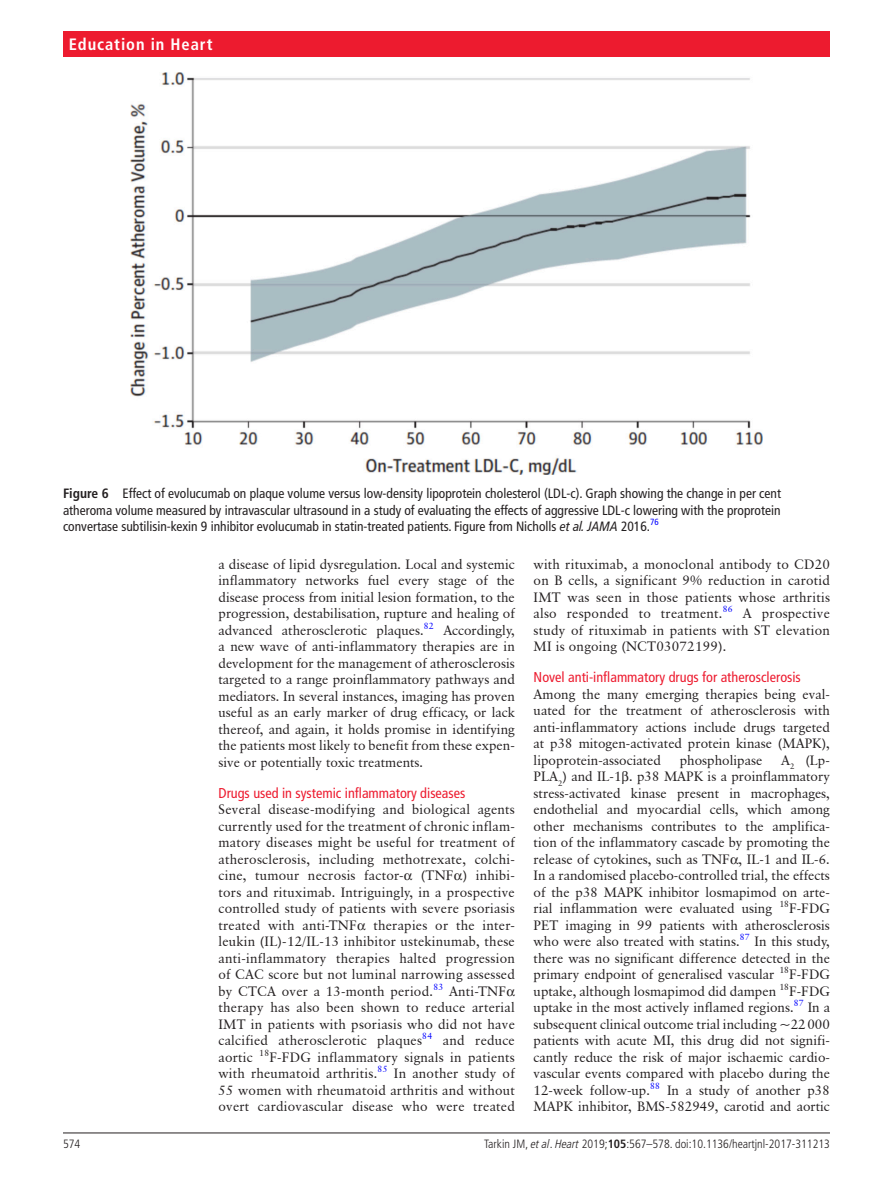
<style>
.page{position:relative;width:893px;height:1191px;background:#fff}
.page>*{position:absolute;margin:0;border:0;box-sizing:border-box;transform-origin:0 0}
.t1{font:700 condensed 16.5px "Frutiger LT Pro";letter-spacing:.055em;color:#fff}
.t2{font:condensed 14.25px "Frutiger LT Pro";color:#ed1b2f}
.t3{font:13.5px/16.5px "Classical Garamond BT";letter-spacing:.015em;color:#231f20;text-align:justify}
.t4{font:condensed 13.5px/16.5px "Frutiger LT Pro";color:#231f20;text-align:justify}
.t5{font:300 condensed 12px "Frutiger LT Pro";color:#231f20}
.s1{font-weight:700}
.s2{font-style:italic}
</style>
<div class="page">
<hr style="left:63px;top:1132px;width:767px;height:1px;background:#231f20">
<div style="left:63px;top:31px;width:767px;height:25px;background:#ed1b2f"></div>
<img style="left:130px;top:72px;width:633px;height:402px">
<p class="t1" style="left:69px;top:34px;width:145px">Education in Heart</p>
<p class="t4" style="left:63px;top:485px;width:719px"><span class="s1">Figure 6</span> Effect of evolucumab on plaque volume versus low-density lipoprotein cholesterol (LDL-c). Graph showing the change in per cent atheroma volume measured by intravascular ultrasound in a study of evaluating the effects of aggressive LDL-c lowering with the proprotein convertase subtilisin-kexin 9 inhibitor evolucumab in statin-treated patients. Figure from Nicholls <span class="s2">et al. JAMA</span> 2016.<sup>76</sup></p>
<p class="t3" style="left:219px;top:555px;width:298px">a disease of lipid dysregulation. Local and systemic inflammatory networks fuel every stage of the disease process from initial lesion formation, to the progression, destabilisation, rupture and healing of advanced atherosclerotic plaques.<sup>82</sup></p>
<p class="t3" style="left:534px;top:555px;width:298px">with rituximab, a monoclonal antibody to CD20 on B cells, a significant 9% reduction in carotid IMT was seen in those patients whose arthritis also responded to treatment.<sup>86</sup></p>
<p class="t3" style="left:534px;top:605px;width:298px;text-indent:209px">A prospective study of rituximab in patients with ST elevation MI is ongoing (NCT03072199).</p>
<p class="t2" style="left:534px;top:669px;width:269px">Novel anti-inflammatory drugs for atherosclerosis</p>
<p class="t3" style="left:534px;top:685px;width:298px">Among the many emerging therapies being eval&shy;uated for the treatment of atherosclerosis with anti-inflammatory actions include drugs targeted at p38 mitogen-activated protein kinase (MAPK), lipoprotein-associated</p>
<p class="t3" style="left:219px;top:621px;width:298px;text-indent:225px">Accordingly, a new wave of anti-inflammatory therapies are in development for the management of atherosclerosis targeted to a range proinflammatory pathways and mediators. In several instances, imaging has proven useful as an early marker of drug efficacy, or lack thereof, and again, it holds promise in identifying the patients most likely to benefit from these expen&shy;sive or potentially toxic treatments.</p>
<p class="t2" style="left:219px;top:784px;width:248px">Drugs used in systemic inflammatory diseases</p>
<p class="t3" style="left:219px;top:801px;width:298px">Several disease-modifying and biological agents currently used for the treatment of chronic inflam&shy;matory diseases might be useful for treatment of atherosclerosis, including methotrexate, colchi&shy;cine, tumour necrosis factor-</p>
<p class="t3" style="left:680px;top:751px;width:84px">phospholipase</p>
<p class="t3" style="left:534px;top:751px;width:298px;text-indent:248px">A<sub>2</sub> (Lp-PLA<sub>2</sub>) and IL-1 . p38 MAPK is a proinflammatory stress-activated kinase present in macrophages, endothelial and myocardial cells, which among other mechanisms contributes to the amplifica&shy;tion of the inflammatory cascade by promoting the release of cytokines, such as TNF , IL-1 and IL-6.<br>In a randomised placebo-controlled trial, the effects of the p38 MAPK inhibitor losmapimod on arte&shy;rial inflammation were evaluated using <sup>18</sup>F-FDG PET imaging in 99 patients with atherosclerosis who were also treated with statins.<sup>87</sup> In this study, there was no significant difference detected in the primary endpoint of generalised vascular <sup>18</sup>F-FDG uptake, although losmapimod did dampen <sup>18</sup>F-FDG uptake in the most actively inflamed regions.<sup>87</sup> In a subsequent clinical outcome trial including ~22000 patients with acute MI, this drug did not signifi&shy;cantly reduce the risk of major ischaemic cardio&shy;vascular events compared with placebo during the 12-week follow-up.<sup>88</sup></p>
<p class="t3" style="left:219px;top:867px;width:298px;text-align:left;text-indent:202px">(TNF ) inhibi&shy;tors and rituximab. Intriguingly, in a prospective controlled study of patients with severe psoriasis treated with anti-TNF therapies or the inter&shy;leukin (IL)-12/IL-13 inhibitor ustekinumab, these anti-inflammatory therapies halted progression of CAC score but not luminal narrowing assessed by CTCA over a 13-month period.<sup>83</sup> Anti-TNF therapy has also been shown to reduce arterial IMT in patients with psoriasis who did not have calcified atherosclerotic plaques<sup>84</sup></p>
<p class="t3" style="left:219px;top:1032px;width:298px;text-indent:224px">and reduce aortic <sup>18</sup>F-FDG inflammatory signals in patients with rheumatoid arthritis.<sup>85</sup></p>
<p class="t3" style="left:219px;top:1065px;width:298px;text-indent:175px">In another study of 55 women with rheumatoid arthritis and without overt cardiovascular disease who were treated</p>
<p class="t3" style="left:534px;top:1081px;width:298px;text-align:right">In a study of another p38<br>MAPK inhibitor, BMS-582949, carotid and aortic</p>
<p class="t5" style="left:63px;top:1136px;width:19px">574</p>
<p class="t5" style="left:484px;top:1136px;width:347px">Tarkin JM, <span class="s2">et al</span>. <span class="s2">Heart</span> 2019;<span class="s1">105</span>:567–578. doi:10.1136/heartjnl-2017-311213</p>
</div>
